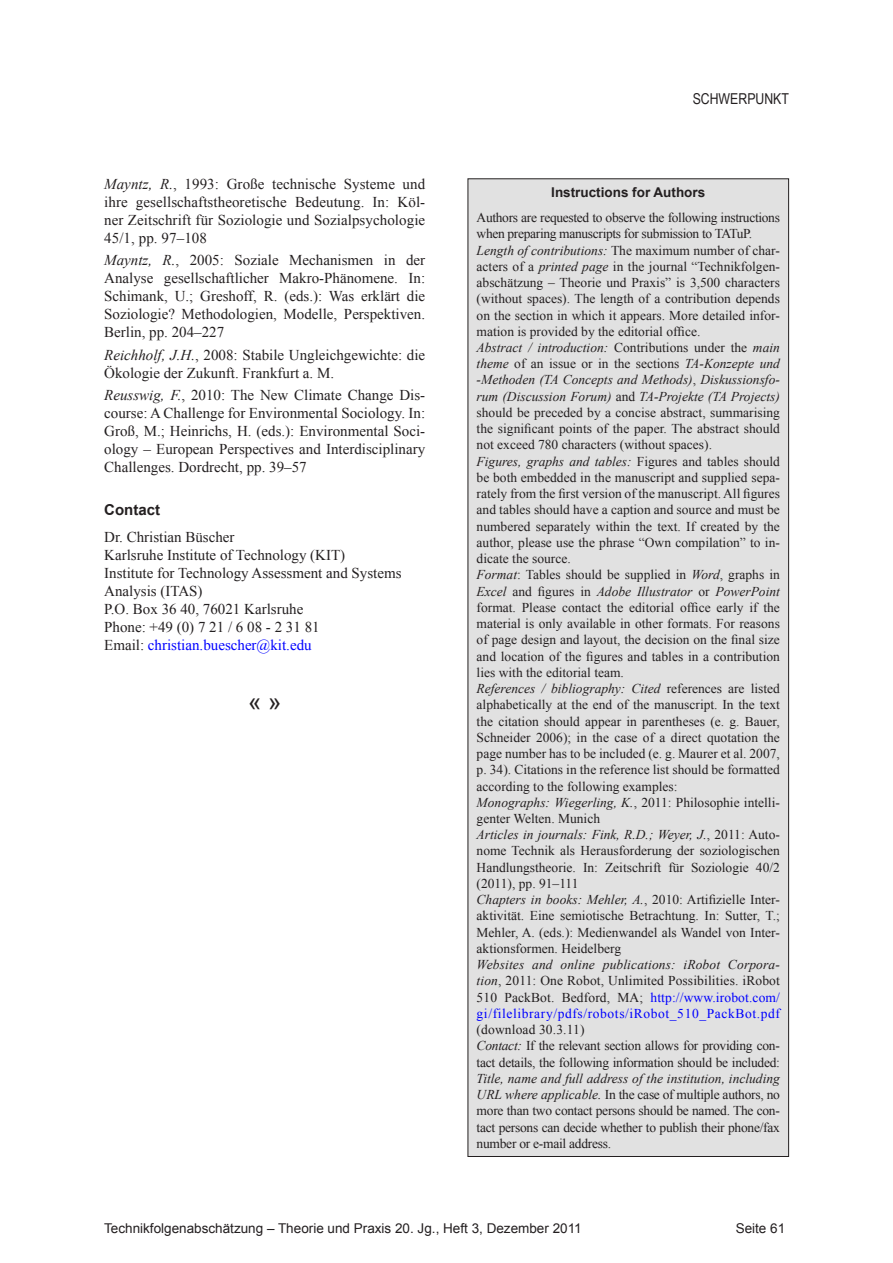
<style>
.page{position:relative;width:893px;height:1263px;background:#fff}
.page>*{position:absolute;margin:0;border:0;box-sizing:border-box;transform-origin:0 0}
.Häkchen{font:24px "Arial";color:#231f20}
.Literaturtext{font:15px/18px "Times New Roman";color:#231f20;text-align:justify}
.Kontakttext{font:15px/18px "Times New Roman";color:#231f20}
.Kontakttext-2{font:15px "Times New Roman";color:#00f}
.t1{font:15px "Arial Narrow";color:#231f20}
.Kontakt_Literatur{font:700 15px "Arial";color:#231f20}
.Text{font:13.5px/16.2px "Times New Roman";color:#231f20;text-align:justify}
.Text-2{font:13.5px/16.2px "Times New Roman";color:#221e1f;text-align:justify}
.Text-3{font:13.5px/16.2px "Times New Roman";letter-spacing:-.025em;color:#231f20}
.t2{font:13.5px "Arial";color:#231f20}
.Ü_fett{font:700 13.5px "Arial";color:#231f20}
.s1{font-style:italic}
.s2{color:#231f20}
.s3{font-style:italic;color:#231f20}
.s4{color:#00f}
</style>
<div class="page">
<div style="left:468px;top:179px;width:321px;height:977px;background:#e1e1e1"></div>
<p class="Literaturtext" style="left:104px;top:175px;width:323px"><span class="s1">Mayntz, R.</span>, 1993: Große technische Systeme und ihre gesellschaftstheoretische Bedeutung. In: Köl&shy;ner Zeitschrift für Soziologie und Sozialpsychologie 45/1, pp. 97–108</p>
<p class="Literaturtext" style="left:104px;top:251px;width:323px"><span class="s1">Mayntz, R.</span>, 2005: Soziale Mechanismen in der Analyse gesellschaftlicher Makro-Phänomene. In:<br>Schimank, U.; Greshoff, R. (eds.): Was erklärt die Soziologie? Methodologien, Modelle, Perspektiven.<br>Berlin, pp. 204–227</p>
<p class="Literaturtext" style="left:104px;top:345px;width:323px"><span class="s1">Reichholf, J.H.</span>, 2008: Stabile Ungleichgewichte: die<br>Ökologie der Zukunft. Frankfurt a. M.</p>
<p class="Literaturtext" style="left:104px;top:386px;width:323px"><span class="s1">Reusswig, F.</span>, 2010: The New Climate Change Dis&shy;course: A Challenge for Environmental Sociology. In:<br>Groß, M.; Heinrichs, H. (eds.): Environmental Soci&shy;ology – European Perspectives and Interdisciplinary Challenges. Dordrecht, pp. 39–57</p>
<p class="Kontakt_Literatur" style="left:104px;top:500px;width:57px">Contact</p>
<p class="Kontakttext" style="left:104px;top:528px;width:132px">Dr. Christian Büscher</p>
<p class="Kontakttext" style="left:104px;top:546px;width:243px">Karlsruhe Institute of Technology (KIT)</p>
<p class="Kontakttext" style="left:104px;top:564px;width:299px">Institute for Technology Assessment and Systems<br>Analysis (ITAS)</p>
<p class="Kontakttext" style="left:104px;top:600px;width:201px">P.O. Box 36 40, 76021 Karlsruhe</p>
<p class="Kontakttext" style="left:104px;top:618px;width:217px">Phone: +49 (0) 7 21 / 6 08 - 2 31 81</p>
<p class="Kontakttext-2" style="left:104px;top:635px;width:209px"><span class="s2">Email:</span> christian.buescher@kit.edu</p>
<p class="Häkchen" style="left:248px;top:686px;width:35px">« »</p>
<p class="t1" style="left:693px;top:88px;width:98px">SCHWERPUNKT</p>
<p class="Ü_fett" style="left:551px;top:184px;width:155px">Instructions for Authors</p>
<p class="Text-3" style="left:477px;top:209px;width:305px">Authors are requested to observe the following instructions when preparing manuscripts for submission to TATuP.</p>
<p class="Text" style="left:477px;top:242px;width:305px"><span class="s1">Length of contributions:</span> The maximum number of char&shy;acters of a <span class="s1">printed page</span> in the journal “Technikfolgen&shy;abschätzung – Theorie und Praxis” is 3,500 characters (without spaces). The length of a contribution depends on the section in which it appears. More detailed infor&shy;mation is provided by the editorial office.</p>
<p class="Text" style="left:477px;top:339px;width:305px"><span class="s1">Abstract / introduction:</span> Contributions under the <span class="s1">main theme</span> of an issue or in the sections <span class="s1">TA-Konzepte und -Methoden (TA Concepts and Methods)</span>, <span class="s1">Diskussionsfo&shy;rum (Discussion Forum)</span> and <span class="s1">TA-Projekte (TA Projects) </span>should be preceded by a concise abstract, summarising the significant points of the paper. The abstract should not exceed 780 characters (without spaces).</p>
<p class="Text" style="left:477px;top:453px;width:305px"><span class="s1">Figures, graphs and tables:</span> Figures and tables should be both embedded in the manuscript and supplied sepa&shy;rately from the first version of the manuscript. All figures and tables should have a caption and source and must be numbered separately within the text. If created by the author, please use the phrase “Own compilation” to in&shy;dicate the source.</p>
<p class="Text" style="left:477px;top:566px;width:305px"><span class="s1">Format</span>: Tables should be supplied in <span class="s1">Word</span>, graphs in <span class="s1">Excel</span> and figures in <span class="s1">Adobe Illustrator</span> or <span class="s1">PowerPoint </span>format. Please contact the editorial office early if the material is only available in other formats. For reasons of page design and layout, the decision on the final size and location of the figures and tables in a contribution lies with the editorial team.</p>
<p class="Text" style="left:477px;top:680px;width:305px"><span class="s1">References / bibliography: Cited</span> references are listed alphabetically at the end of the manuscript. In the text the citation should appear in parentheses (e. g. Bauer, Schneider 2006); in the case of a direct quotation the page number has to be included (e. g. Maurer et al. 2007, p. 34). Citations in the reference list should be formatted according to the following examples:</p>
<p class="Text-2" style="left:477px;top:794px;width:305px"><span class="s3">Monographs:</span> <span class="s1">Wiegerling, K.</span>, 2011: Philosophie intelli&shy;genter Welten. Munich</p>
<p class="Text-2" style="left:477px;top:826px;width:305px"><span class="s3">Articles in journals:</span> <span class="s1">Fink, R.D.; Weyer, J.</span>, 2011: Auto&shy;nome Technik als Herausforderung der soziologischen Handlungstheorie. In: Zeitschrift für Soziologie 40/2 (2011), pp. 91–111</p>
<p class="Text-2" style="left:477px;top:891px;width:305px"><span class="s3">Chapters in books:</span> <span class="s1">Mehler, A.</span>, 2010: Artifizielle Inter&shy;aktivität. Eine semiotische Betrachtung. In: Sutter, T.; Mehler, A. (eds.): Medienwandel als Wandel von Inter&shy;aktionsformen. Heidelberg</p>
<p class="Text-2" style="left:477px;top:956px;width:305px"><span class="s3">Websites and online publications:</span> <span class="s1">iRobot Corpora&shy;tion</span>, 2011: One Robot, Unlimited Possibilities. iRobot 510 PackBot. Bedford, MA; <span class="s4">http://www.irobot.com/ gi/filelibrary/pdfs/robots/iRobot_510_PackBot.pdf </span>(download 30.3.11)</p>
<p class="Text" style="left:477px;top:1037px;width:305px"><span class="s1">Contact:</span> If the relevant section allows for providing con&shy;tact details, the following information should be included:<br><span class="s1">Title, name and full address of the institution, including URL where applicable.</span> In the case of multiple authors, no more than two contact persons should be named. The con&shy;tact persons can decide whether to publish their phone/fax number or e-mail address.</p>
<p class="t2" style="left:104px;top:1219px;width:479px">Technikfolgenabschätzung – Theorie und Praxis 20. Jg., Heft 3, Dezember 2011</p>
<p class="t2" style="left:736px;top:1219px;width:51px">Seite 61</p>
</div>
